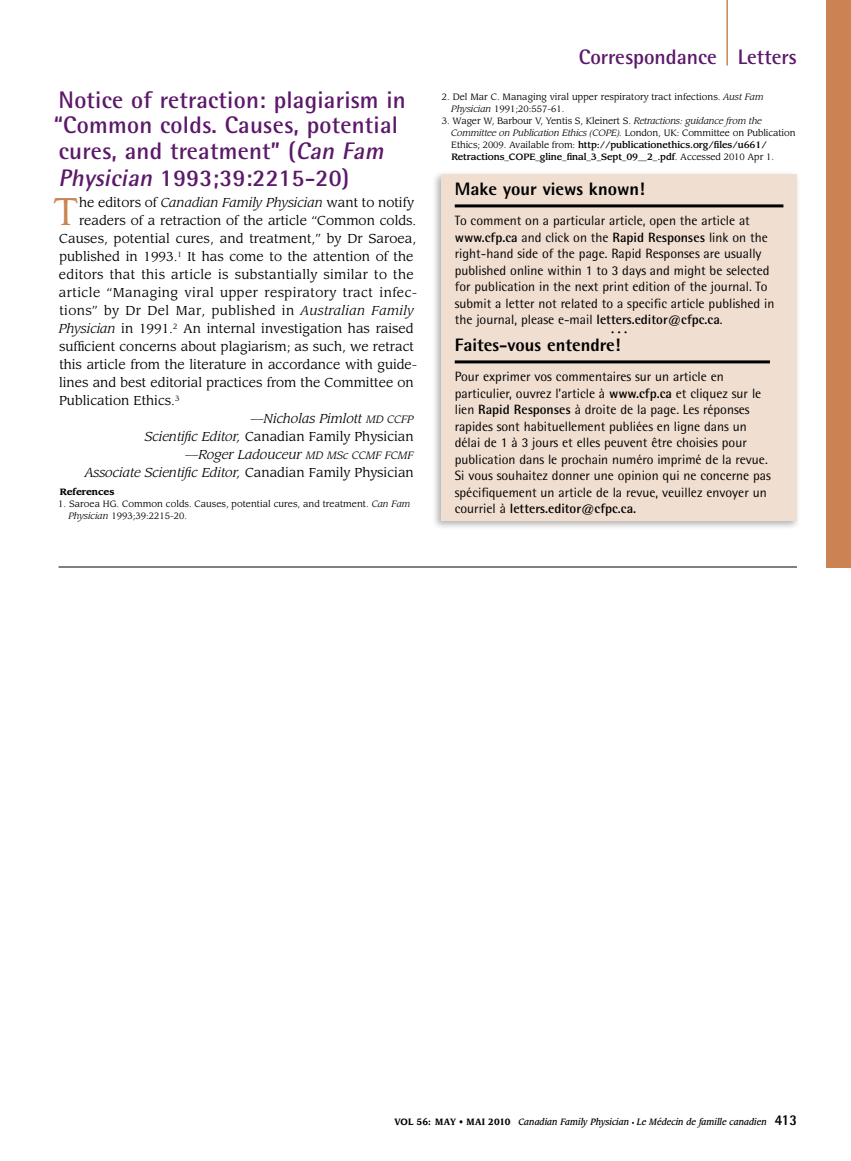
<style>
.page{position:relative;width:851px;height:1161px;background:#fff}
.page>*{position:absolute;margin:0;border:0;box-sizing:border-box;transform-origin:0 0}
.t1{font:38.1px "Leawood Std";color:#cc8354}
.t2{font:700 24px/26px "Rotis Semi Sans Std";letter-spacing:.01em;color:#5c186a}
.t3{font:700 21px "Rotis Semi Sans Std";color:#5c186a}
.t4{font:19.5px "Leawood Std";color:#000}
.t5{font:800 18px "Rotis Semi Sans Std";color:#000}
.t6{font:13.5px/16.5px "Rotis Semi Sans Std";color:#000}
.t7{font:12.75px "Leawood Std";color:#000}
.t8{font:italic 12.75px "Leawood Std";color:#000}
.t9{font:12.75px "Leawood Std";letter-spacing:.03em;color:#000}
.t10{font:12.75px "Leawood Std";letter-spacing:.02em;color:#000}
.t11{font:9px/12px "Leawood Std";color:#000}
.t12{font:italic 500 9px "Leawood Std";color:#000;scale:.9 1}
.t13{font:700 9px "Leawood Std";color:#000}
.s1{font-style:italic}
.s2{font-size:10.5px}
.s3{font-style:normal}
.s4{font-weight:500}
.s5{font-weight:700}
.s6{font-weight:700;font-style:normal}
.s7{font-style:normal;font-size:6px}
.s8{font-family:"Rotis Semi Sans Std";font-weight:800;font-style:normal;font-size:15px}
</style>
<div class="page">
<hr style="left:726px;top:0;width:2px;height:66px;background:#cc8354">
<div style="left:826px;top:0;width:24px;height:567px;background:#cc8354"></div>
<div style="left:431px;top:170px;width:368px;height:360px;background:#000;opacity:.3"></div>
<div style="left:441px;top:174px;width:355px;height:347px;background:#f0ded0"></div>
<hr style="left:454px;top:204px;width:329px;height:3px;background:#000">
<hr style="left:454px;top:360px;width:316px;height:3px;background:#000">
<hr style="left:58px;top:567px;width:738px;height:1px;background:#000">
<h2 class="t2" style="left:54px;top:87px;width:353px">Notice of retraction: plagiarism in “Common colds. Causes, potential cures, and treatment” (<span class="s1">Can Fam<br>Physician</span> 1993;39:2215-20)</h2>
<h1 class="t1" style="left:54px;top:189px;width:26px">T</h1>
<p class="t7" style="left:79px;top:195px;width:336px">he editors of <span class="s1">Canadian Family Physician</span> want to notify</p>
<p class="t7" style="left:79px;top:213px;width:339px">readers of a retraction of the article “Common colds.</p>
<p class="t7" style="left:59px;top:231px;width:358px">Causes, potential cures, and treatment,” by Dr Saroea,</p>
<p class="t7" style="left:59px;top:249px;width:355px">published in 1993.<sup>1</sup> It has come to the attention of the</p>
<p class="t10" style="left:59px;top:267px;width:356px">editors that this article is substantially similar to the</p>
<p class="t9" style="left:59px;top:285px;width:360px">article “Managing viral upper respiratory tract infec-</p>
<p class="t9" style="left:59px;top:303px;width:356px">tions” by Dr Del Mar, published in <span class="s1">Australian Family</span></p>
<p class="t7" style="left:59px;top:321px;width:356px"><span class="s1">Physician</span> in 1991.<sup>2</sup> An internal investigation has raised</p>
<p class="t7" style="left:59px;top:339px;width:356px">sufficient concerns about plagiarism; as such, we retract</p>
<p class="t7" style="left:59px;top:357px;width:359px">this article from the literature in accordance with guide-</p>
<p class="t7" style="left:59px;top:375px;width:356px">lines and best editorial practices from the Committee on</p>
<p class="t7" style="left:59px;top:393px;width:122px">Publication Ethics.<sup>3</sup></p>
<p class="t8" style="left:251px;top:411px;width:164px">—Nicholas Pimlott <span class="s2">MD CCFP</span></p>
<p class="t7" style="left:145px;top:429px;width:270px"><span class="s1">Scientific Editor,</span> Canadian Family Physician</p>
<p class="t8" style="left:185px;top:447px;width:229px">—Roger Ladouceur <span class="s2">MD MSc CCMF FCMF</span></p>
<p class="t8" style="left:85px;top:465px;width:330px">Associate Scientific Editor, <span class="s3">Canadian Family Physician</span></p>
<p class="t13" style="left:60px;top:486px;width:56px">References</p>
<p class="t11" style="left:68px;top:498px;width:343px;text-indent:-10px">1. Saroea HG. Common colds. Causes, potential cures, and treatment. <span class="s1">Can Fam<br>Physician</span> 1993;39:2215-20.</p>
<h3 class="t3" style="left:578px;top:44px;width:220px">Correspondance Letters</h3>
<p class="t11" style="left:451px;top:91px;width:314px;text-indent:-9px">2. Del Mar C. Managing viral upper respiratory tract infections. <span class="s1">Aust Fam<br>Physician</span> 1991;20:557-61.</p>
<p class="t11" style="left:451px;top:115px;width:346px;text-indent:-9px">3. Wager W, Barbour V, Yentis S, Kleinert S. <span class="s1">Retractions: guidance from the Committee on Publication Ethics (COPE).</span> London, UK: Committee on Publication Ethics; 2009. Available from: <span class="s4">http://publicationethics.org/files/u661/ Retractions_COPE_gline_final_3_Sept_09__2_.pdf</span>. Accessed 2010 Apr 1.</p>
<h3 class="t5" style="left:454px;top:178px;width:191px">Make your views known!</h3>
<p class="t6" style="left:454px;top:212px;width:321px">To comment on a particular article, open the article at <span class="s5">www.cfp.ca</span> and click on the <span class="s5">Rapid Responses</span> link on the right-hand side of the page. Rapid Responses are usually published online within 1 to 3 days and might be selected for publication in the next print edition of the journal. To submit a letter not related to a specific article published in the journal, please e-mail <span class="s5">letters.editor@cfpc.ca</span>.</p>
<h3 class="t4" style="left:609px;top:315px;width:21px">…</h3>
<h3 class="t5" style="left:454px;top:334px;width:167px">Faites-vous entendre!</h3>
<p class="t6" style="left:454px;top:368px;width:318px">Pour exprimer vos commentaires sur un article en particulier, ouvrez l’article à <span class="s5">www.cfp.ca</span> et cliquez sur le lien <span class="s5">Rapid Responses</span> à droite de la page. Les réponses rapides sont habituellement publiées en ligne dans un délai de 1 à 3 jours et elles peuvent être choisies pour publication dans le prochain numéro imprimé de la revue.<br>Si vous souhaitez donner une opinion qui ne concerne pas spécifiquement un article de la revue, veuillez envoyer un courriel à <span class="s5">letters.editor@cfpc.ca.</span></p>
<p class="t12" style="left:394px;top:1116px;width:448px"><span class="s6">Vol 56: may</span> <span class="s6">•</span> <span class="s6">mai 2010</span> Canadian Family Physician <span class="s7">•</span> Le Médecin de famille canadien <span class="s8">413</span></p>
</div>
